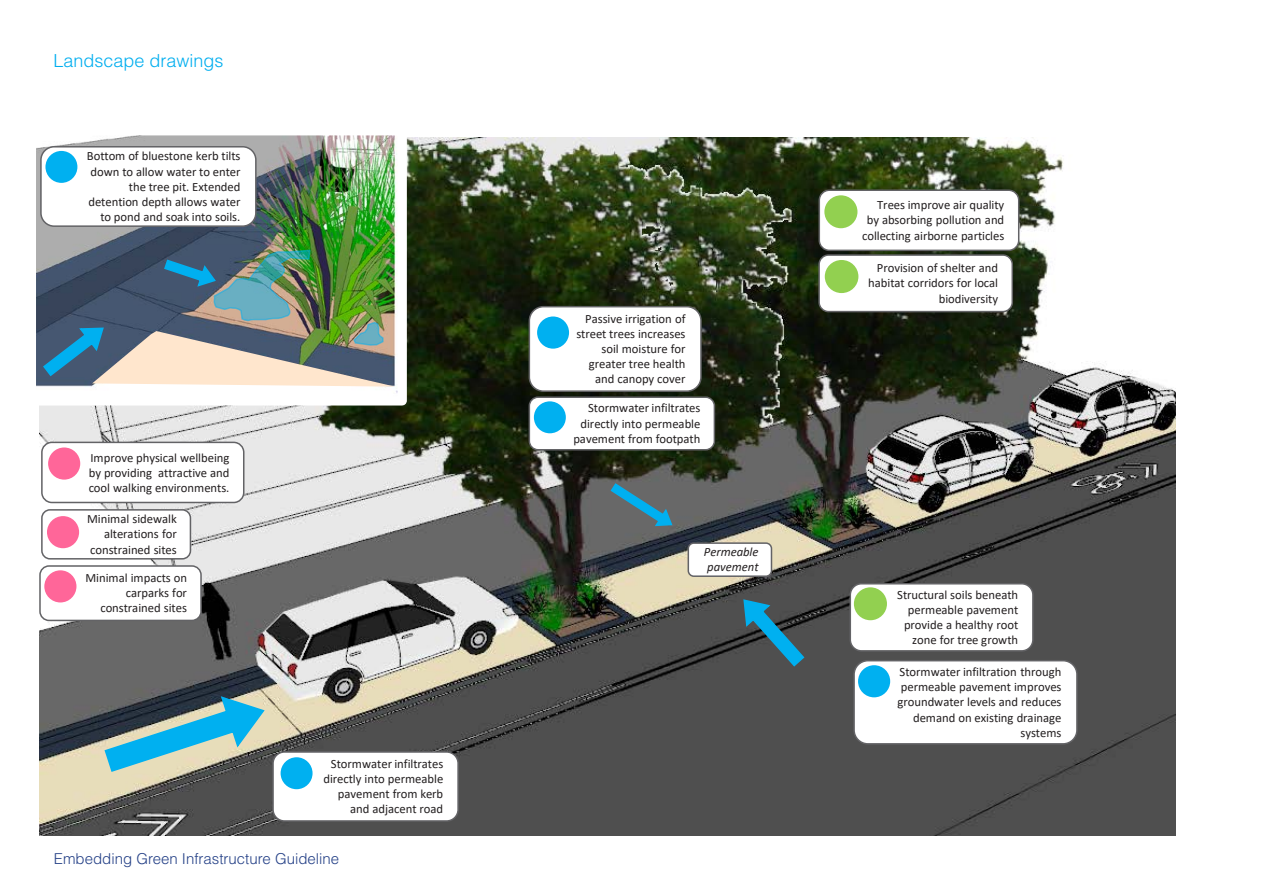
<style>
.page{position:relative;width:1263px;height:893px;background:#fff}
.page>*{position:absolute;margin:0;border:0;box-sizing:border-box;transform-origin:0 0}
.GI_Heading_3{font:300 18px "Helvetica LT Std";color:#00aeef}
.t1{font:300 15px "Helvetica LT Std";color:#254187}
.t2{font:12.6px/15.1px "Calibri";letter-spacing:-.005em;color:#231f20;text-align:right}
.t3{font:italic 12.6px/15.1px "Calibri";color:#231f20}
</style>
<div class="page">
<img style="left:40px;top:138px;width:1135px;height:697px">
<img style="left:36px;top:135px;width:371px;height:270px">
<svg style="left:103px;top:695px;width:163px;height:78px;background:#6599a3"></svg>
<svg style="left:742px;top:598px;width:63px;height:70px;background:#346476"></svg>
<div style="left:529px;top:306px;width:173px;height:86px;background:#fff;border:2px solid #636366;border-radius:14px"></div>
<div style="left:537px;top:316px;width:32px;height:33px;background:#00b0f0;border-radius:50%"></div>
<div style="left:272px;top:751px;width:187px;height:71px;background:#fff;border:2px solid #636366;border-radius:11px"></div>
<div style="left:281px;top:757px;width:32px;height:32px;background:#00b0f0;border-radius:50%"></div>
<div style="left:849px;top:583px;width:185px;height:69px;background:#fff;border:2px solid #636366;border-radius:11px"></div>
<div style="left:854px;top:587px;width:33px;height:33px;background:#92d050;border-radius:50%"></div>
<div style="left:687px;top:542px;width:85px;height:35px;background:#fff;border:2px solid #636366;border-radius:6px"></div>
<div style="left:853px;top:660px;width:225px;height:85px;background:#fff;border:2px solid #636366;border-radius:14px"></div>
<div style="left:858px;top:665px;width:32px;height:32px;background:#00b0f0;border-radius:50%"></div>
<div style="left:39px;top:565px;width:163px;height:56px;background:#fff;border:2px solid #636366;border-radius:9px"></div>
<div style="left:44px;top:570px;width:32px;height:32px;background:#f69;border-radius:50%"></div>
<div style="left:41px;top:442px;width:203px;height:61px;background:#fff;border:2px solid #636366;border-radius:10px"></div>
<div style="left:48px;top:447px;width:32px;height:33px;background:#f69;border-radius:50%"></div>
<div style="left:818px;top:189px;width:201px;height:62px;background:#fff;border:2px solid #636366;border-radius:10px"></div>
<div style="left:824px;top:195px;width:33px;height:33px;background:#92d050;border-radius:50%"></div>
<div style="left:818px;top:254px;width:195px;height:58px;background:#fff;border:2px solid #636366;border-radius:9px"></div>
<div style="left:825px;top:260px;width:33px;height:33px;background:#92d050;border-radius:50%"></div>
<div style="left:529px;top:396px;width:186px;height:54px;background:#fff;border:2px solid #636366;border-radius:9px"></div>
<div style="left:534px;top:401px;width:32px;height:32px;background:#00b0f0;border-radius:50%"></div>
<div style="left:41px;top:509px;width:150px;height:51px;background:#fff;border:2px solid #636366;border-radius:8px"></div>
<div style="left:47px;top:516px;width:32px;height:32px;background:#f69;border-radius:50%"></div>
<svg style="left:609px;top:482px;width:65px;height:45px;background:#507886"></svg>
<div style="left:41px;top:147px;width:215px;height:79px;background:#fff;border-radius:13px"></div>
<div style="left:40px;top:146px;width:217px;height:81px;border:2px solid #636366;border-radius:13px"></div>
<div style="left:45px;top:151px;width:32px;height:32px;background:#00b0f0;border-radius:50%"></div>
<img style="left:42px;top:249px;width:353px;height:138px">
<p class="GI_Heading_3" style="left:53px;top:49px;width:172px">Landscape drawings</p>
<p class="t2" style="left:87px;top:148px;width:155px">Bottom of bluestone kerb tilts down to allow water to enter the tree pit. Extended detention depth allows water to pond and soak into soils.</p>
<p class="t2" style="left:89px;top:449px;width:142px;text-align:justify">Improve physical wellbeing by providing attractive and cool walking environments.</p>
<p class="t2" style="left:87px;top:511px;width:91px">Minimal sidewalk alterations for constrained sites</p>
<p class="t2" style="left:85px;top:570px;width:103px">Minimal impacts on carparks for constrained sites</p>
<p class="t2" style="left:323px;top:756px;width:121px">Stormwater infiltrates directly into permeable pavement from kerb and adjacent road</p>
<p class="t1" style="left:54px;top:850px;width:287px">Embedding Green Infrastructure Guideline</p>
<p class="t2" style="left:576px;top:311px;width:111px">Passive irrigation of street trees increases soil moisture for greater tree health and canopy cover</p>
<p class="t2" style="left:573px;top:400px;width:129px">Stormwater infiltrates directly into permeable pavement from footpath</p>
<p class="t3" style="left:704px;top:544px;width:56px">Permeable pavement</p>
<p class="t2" style="left:862px;top:197px;width:144px">Trees improve air quality by absorbing pollution and collecting airborne particles</p>
<p class="t2" style="left:868px;top:260px;width:131px">Provision of shelter and habitat corridors for local biodiversity</p>
<p class="t2" style="left:897px;top:587px;width:123px">Structural soils beneath permeable pavement provide a healthy root zone for tree growth</p>
<p class="t2" style="left:897px;top:664px;width:166px">Stormwater infiltration through permeable pavement improves groundwater levels and reduces demand on existing drainage systems</p>
</div>
